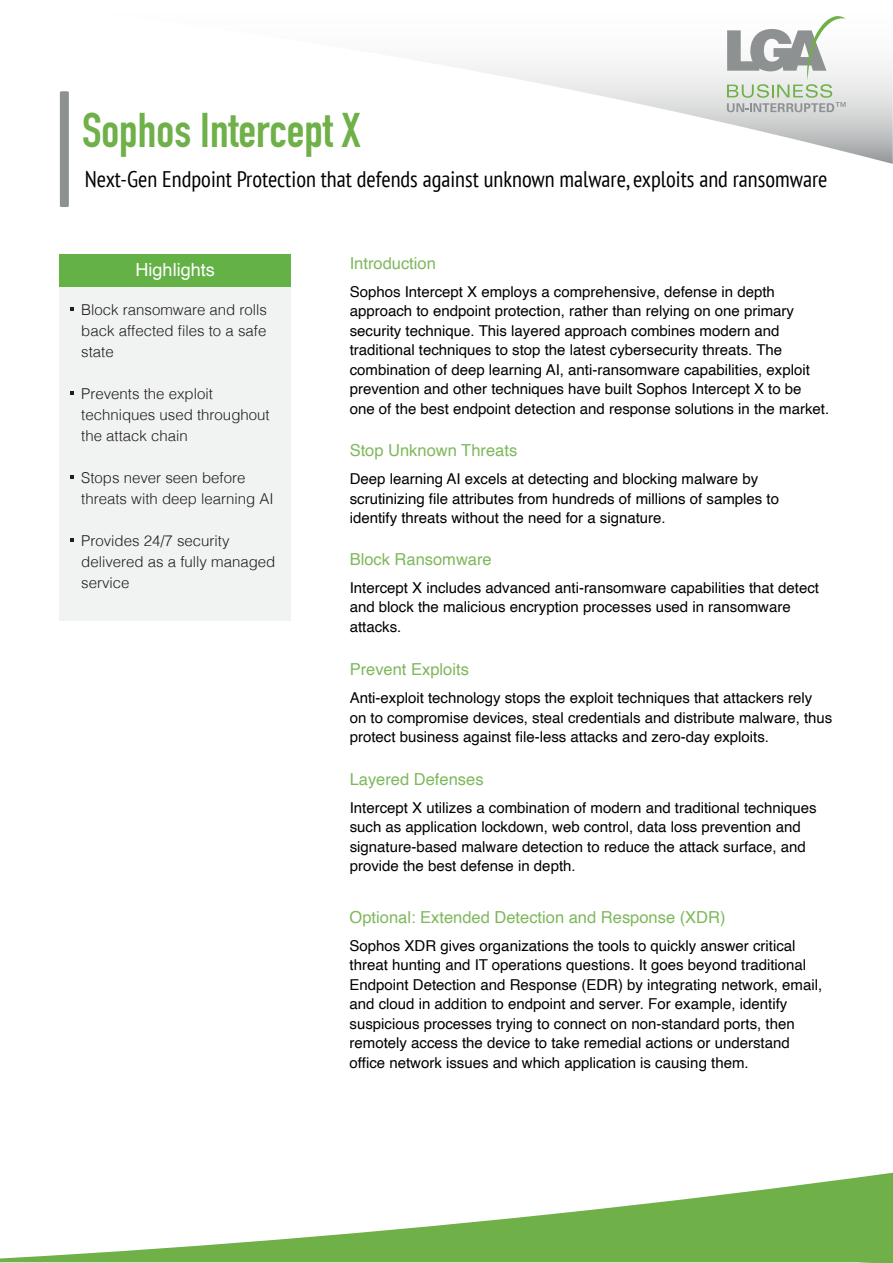
<style>
.page{position:relative;width:893px;height:1263px;background:#fff}
.page>*{position:absolute;margin:0;border:0;box-sizing:border-box;transform-origin:0 0}
.t1{font:700 48px "DIN Condensed";color:#6fb048}
.t2{font:22.5px "font 000000002760632 e";color:#000}
.t3{font:18px "font 000000002760632 e";color:#fff}
.t4{font:16.5px "font 000000002760632 e";color:rgb(111 176 72/.9)}
.t5{font:15px/19.5px "font 000000002760632 e";color:#000}
.t6{font:300 15px/21px "Helvetica";color:#221f20}
</style>
<div class="page">
<svg style="left:59px;top:64px;width:834px;height:100px"></svg>
<svg style="left:727px;top:16px;width:119px;height:96px"></svg>
<svg style="left:0;top:1177px;width:860px;height:85px"></svg>
<div style="left:60px;top:91px;width:9px;height:116px;background:#8e9192;border-radius:2px"></div>
<div style="left:60px;top:287px;width:231px;height:334px;background:#f1f2f2"></div>
<div style="left:60px;top:255px;width:231px;height:32px;background:#64b145"></div>
<svg style="left:70px;top:538px;width:4px;height:4px"></svg>
<div style="left:860px;top:1173px;width:33px;height:90px;background:#6fb048"></div>
<h1 class="t1" style="left:82px;top:113px;width:280px">Sophos Intercept X</h1>
<h2 class="t2" style="left:85px;top:167px;width:744px">Next-Gen Endpoint Protection that defends against unknown malware, exploits and ransomware</h2>
<p class="t3" style="left:135px;top:262px;width:81px">Highlights</p>
<p class="t6" style="left:81px;top:300px;width:187px;text-align:justify">Block ransomware and rolls back affected files to a safe state</p>
<p class="t6" style="left:81px;top:384px;width:190px">Prevents the exploit techniques used throughout the attack chain</p>
<p class="t6" style="left:81px;top:468px;width:194px">Stops never seen before threats with deep learning AI</p>
<p class="t6" style="left:81px;top:531px;width:196px">Provides 24/7 security delivered as a fully managed service</p>
<p class="t4" style="left:350px;top:256px;width:88px">Introduction</p>
<p class="t5" style="left:350px;top:283px;width:481px">Sophos Intercept X employs a comprehensive, defense in depth approach to endpoint protection, rather than relying on one primary security technique. This layered approach combines modern and traditional techniques to stop the latest cybersecurity threats. The combination of deep learning AI, anti-ransomware capabilities, exploit prevention and other techniques have built Sophos Intercept X to be one of the best endpoint detection and response solutions in the market.</p>
<p class="t4" style="left:350px;top:443px;width:169px">Stop Unknown Threats</p>
<p class="t5" style="left:350px;top:470px;width:431px">Deep learning AI excels at detecting and blocking malware by scrutinizing file attributes from hundreds of millions of samples to identify threats without the need for a signature.</p>
<p class="t4" style="left:350px;top:552px;width:144px">Block Ransomware</p>
<p class="t5" style="left:350px;top:579px;width:471px">Intercept X includes advanced anti-ransomware capabilities that detect and block the malicious encryption processes used in ransomware attacks.</p>
<p class="t4" style="left:350px;top:663px;width:121px">Prevent Exploits</p>
<p class="t5" style="left:350px;top:689px;width:484px">Anti-exploit technology stops the exploit techniques that attackers rely on to compromise devices, steal credentials and distribute malware, thus protect business against file-less attacks and zero-day exploits.</p>
<p class="t4" style="left:350px;top:772px;width:135px">Layered Defenses</p>
<p class="t5" style="left:350px;top:799px;width:468px">Intercept X utilizes a combination of modern and traditional techniques such as application lockdown, web control, data loss prevention and signature-based malware detection to reduce the attack surface, and provide the best defense in depth.</p>
<p class="t4" style="left:350px;top:910px;width:378px">Optional: Extended Detection and Response (XDR)</p>
<p class="t5" style="left:350px;top:937px;width:474px">Sophos XDR gives organizations the tools to quickly answer critical threat hunting and IT operations questions. It goes beyond traditional Endpoint Detection and Response (EDR) by integrating network, email, and cloud in addition to endpoint and server. For example, identify suspicious processes trying to connect on non-standard ports, then remotely access the device to take remedial actions or understand office network issues and which application is causing them.</p>
</div>
